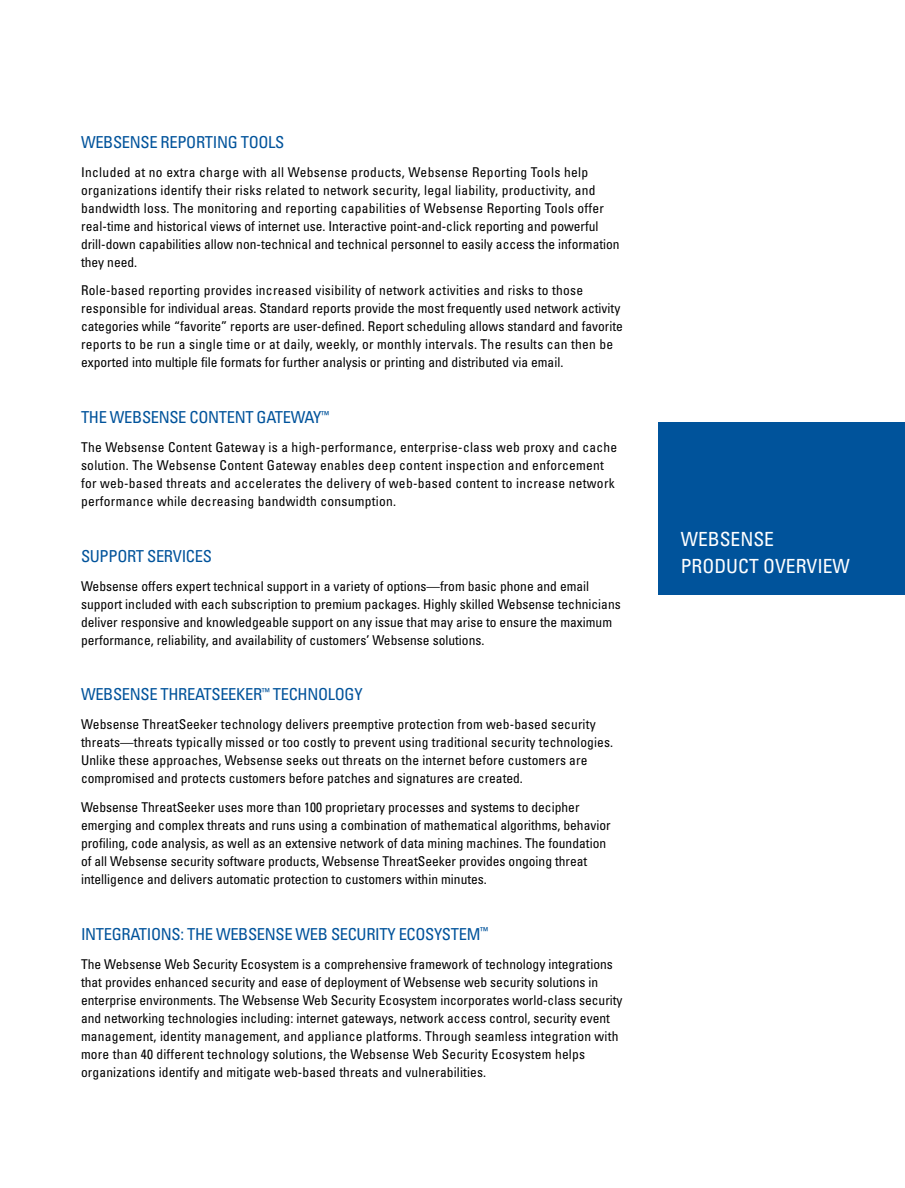
<style>
.page{position:relative;width:905px;height:1188px;background:#fff}
.page>*{position:absolute;margin:0;border:0;box-sizing:border-box;transform-origin:0 0}
.t1{font:condensed 19.5px/27px "Univers";color:#fff}
.t2{font:condensed 16.5px "Univers";letter-spacing:-.02em;color:#00539b}
.t3{font:condensed 13.5px/18px "Univers";color:#000}
.t4{font:condensed 13.5px/18px "Univers";letter-spacing:.02em;color:#000}
</style>
<div class="page">
<div style="left:658px;top:422px;width:246px;height:173px;background:#00539b"></div>
<hr style="left:904px;top:1104px;width:1px;height:30px;background:#00a2e5">
<p class="t2" style="left:81px;top:131px;width:205px">WEBSENSE REPORTING TOOLS</p>
<p class="t4" style="left:81px;top:163px;width:540px">Included at no extra charge with all Websense products, Websense Reporting Tools help organizations identify their risks related to network security, legal liability, productivity, and bandwidth loss. The monitoring and reporting capabilities of Websense Reporting Tools offer real-time and historical views of internet use. Interactive point-and-click reporting and powerful drill-down capabilities allow non-technical and technical personnel to easily access the information they need.</p>
<p class="t3" style="left:81px;top:281px;width:543px">Role-based reporting provides increased visibility of network activities and risks to those responsible for individual areas. Standard reports provide the most frequently used network activity categories while “favorite” reports are user-defined. Report scheduling allows standard and favorite reports to be run a single time or at daily, weekly, or monthly intervals. The results can then be exported into multiple file formats for further analysis or printing and distributed via email.</p>
<p class="t2" style="left:81px;top:407px;width:249px">THE WEBSENSE CONTENT GATEWAY<sup>™</sup></p>
<p class="t4" style="left:81px;top:438px;width:537px">The Websense Content Gateway is a high-performance, enterprise-class web proxy and cache solution. The Websense Content Gateway enables deep content inspection and enforcement for web-based threats and accelerates the delivery of web-based content to increase network performance while decreasing bandwidth consumption.</p>
<p class="t2" style="left:81px;top:545px;width:132px">SUPPORT SERVICES</p>
<p class="t3" style="left:81px;top:577px;width:541px">Websense offers expert technical support in a variety of options—from basic phone and email support included with each subscription to premium packages. Highly skilled Websense technicians deliver responsive and knowledgeable support on any issue that may arise to ensure the maximum performance, reliability, and availability of customers’ Websense solutions.</p>
<p class="t2" style="left:81px;top:684px;width:283px">WEBSENSE THREATSEEKER<sup>™</sup> TECHNOLOGY</p>
<p class="t3" style="left:81px;top:715px;width:533px">Websense ThreatSeeker technology delivers preemptive protection from web-based security threats—threats typically missed or too costly to prevent using traditional security technologies.<br>Unlike these approaches, Websense seeks out threats on the internet before customers are compromised and protects customers before patches and signatures are created.</p>
<p class="t3" style="left:81px;top:798px;width:531px">Websense ThreatSeeker uses more than 100 proprietary processes and systems to decipher emerging and complex threats and runs using a combination of mathematical algorithms, behavior profiling, code analysis, as well as an extensive network of data mining machines. The foundation of all Websense security software products, Websense ThreatSeeker provides ongoing threat intelligence and delivers automatic protection to customers within minutes.</p>
<p class="t2" style="left:81px;top:923px;width:408px">INTEGRATIONS: THE WEBSENSE WEB SECURITY ECOSYSTEM<sup>™</sup></p>
<p class="t3" style="left:81px;top:955px;width:543px">The Websense Web Security Ecosystem is a comprehensive framework of technology integrations that provides enhanced security and ease of deployment of Websense web security solutions in enterprise environments. The Websense Web Security Ecosystem incorporates world-class security and networking technologies including: internet gateways, network access control, security event management, identity management, and appliance platforms. Through seamless integration with more than 40 different technology solutions, the Websense Web Security Ecosystem helps organizations identify and mitigate web-based threats and vulnerabilities.</p>
<h1 class="t1" style="left:680px;top:526px;width:171px">WEBSENSE<br>PRODUCT OVERVIEW</h1>
</div>
